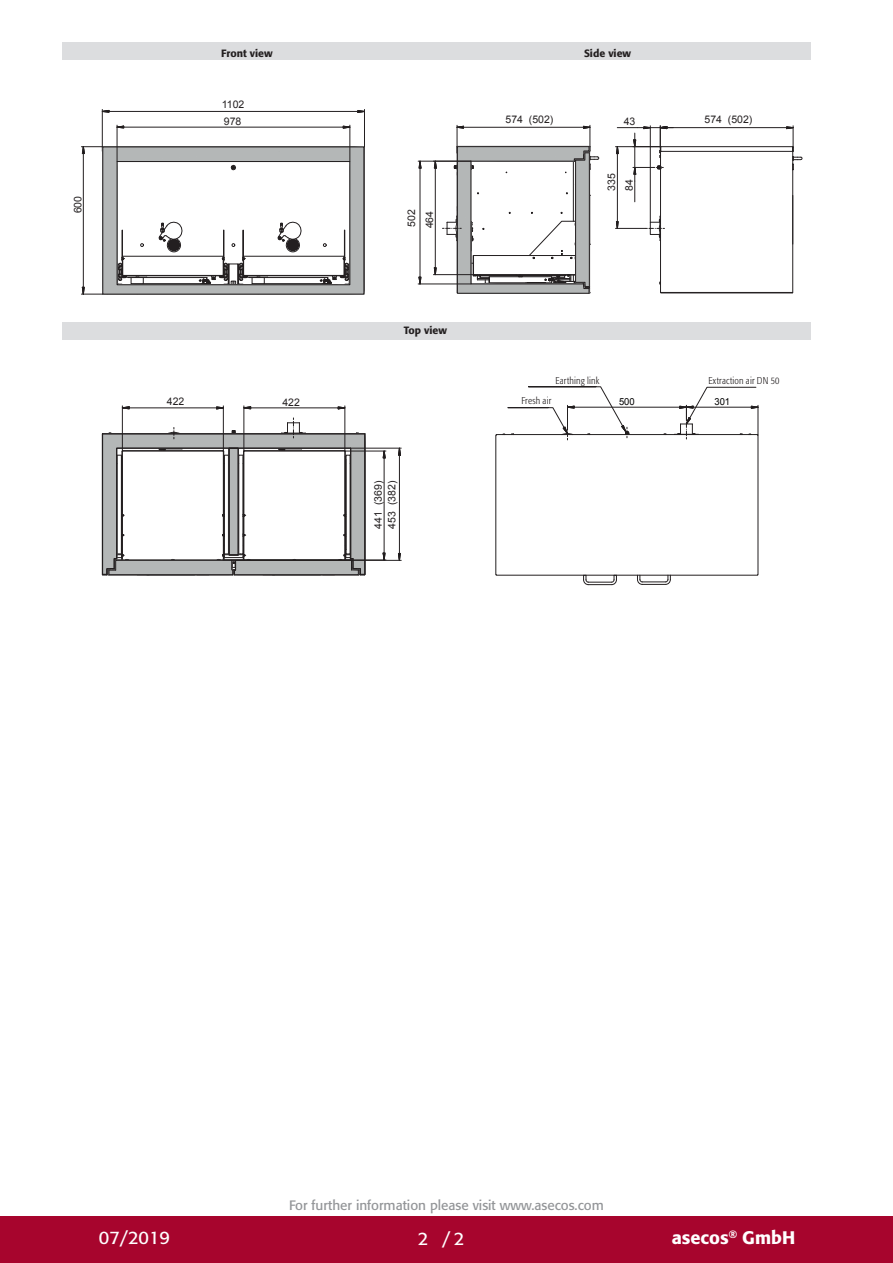
<style>
.page{position:relative;width:893px;height:1263px;background:#fff}
.page>*{position:absolute;margin:0;border:0;box-sizing:border-box;transform-origin:0 0}
.t1{font:500 18px "Formata Pro";color:#fff}
.t2{font:18px "Formata Pro";color:#fff}
.CB_AF_U4-Fachhaendle{font:13.5px "Formata Pro";color:#939598}
.t3{font:10.5px/18.1px "Arial";color:#231f20}
.t4{font:500 10.5px "Formata Pro";color:#231f20}
.t5{font:300 condensed 9.75px "Formata Pro";letter-spacing:.02em;color:#231f20}
.t6{font:9.75px "Arial";letter-spacing:-.005em;color:#000001}
</style>
<div class="page">
<div style="left:0;top:1216px;width:893px;height:47px;background:#a7052d"></div>
<div style="left:63px;top:43px;width:748px;height:17px;background:#dcdddf"></div>
<div style="left:63px;top:322px;width:748px;height:17px;background:#dcdddf"></div>
<svg style="left:101px;top:110px;width:9px;height:3px"></svg>
<svg style="left:357px;top:110px;width:7px;height:3px"></svg>
<hr style="left:109px;top:111px;width:249px;height:1px;background:#231f20">
<hr style="left:102px;top:109px;width:1px;height:38px;background:#231f20">
<hr style="left:364px;top:109px;width:1px;height:38px;background:#231f20">
<svg style="left:81px;top:141px;width:284px;height:154px"></svg>
<svg style="left:116px;top:125px;width:9px;height:4px"></svg>
<svg style="left:342px;top:125px;width:9px;height:4px"></svg>
<hr style="left:124px;top:127px;width:219px;height:1px;background:#231f20">
<hr style="left:117px;top:125px;width:1px;height:37px;background:#231f20">
<hr style="left:349px;top:125px;width:1px;height:37px;background:#231f20">
<svg style="left:418px;top:160px;width:4px;height:19px"></svg>
<svg style="left:418px;top:276px;width:4px;height:8px"></svg>
<hr style="left:420px;top:168px;width:1px;height:109px;background:#231f20">
<hr style="left:418px;top:161px;width:53px;height:1px;background:#231f20">
<hr style="left:418px;top:284px;width:53px;height:1px;background:#231f20">
<svg style="left:433px;top:125px;width:167px;height:169px"></svg>
<svg style="left:398px;top:447px;width:3px;height:19px"></svg>
<svg style="left:398px;top:553px;width:3px;height:7px"></svg>
<hr style="left:399px;top:455px;width:1px;height:98px;background:#231f20">
<hr style="left:351px;top:448px;width:50px;height:1px;background:#231f20">
<hr style="left:231px;top:560px;width:170px;height:1px;background:#231f20">
<svg style="left:101px;top:405px;width:290px;height:171px"></svg>
<svg style="left:616px;top:126px;width:187px;height:168px"></svg>
<hr style="left:617px;top:154px;width:1px;height:68px;background:#231f20">
<hr style="left:615px;top:228px;width:31px;height:1px;background:#231f20">
<hr style="left:615px;top:146px;width:46px;height:1px;background:#231f20">
<div style="left:496px;top:434px;width:262px;height:1px;border:1px solid #231f20"></div>
<svg style="left:583px;top:575px;width:34px;height:10px"></svg>
<svg style="left:637px;top:575px;width:34px;height:10px"></svg>
<hr style="left:574px;top:407px;width:106px;height:1px;background:#231f20">
<svg style="left:502px;top:386px;width:130px;height:54px"></svg>
<svg style="left:674px;top:386px;width:85px;height:53px"></svg>
<p class="t3" style="left:69px;top:213px;width:19px;rotate:-90deg">600</p>
<p class="t4" style="left:221px;top:46px;width:53px">Front view</p>
<p class="t4" style="left:584px;top:46px;width:49px">Side view</p>
<p class="t3" style="left:222px;top:96px;width:24px;line-height:16.8px">1102<br>978</p>
<p class="t3" style="left:167px;top:393px;width:19px">422</p>
<p class="t3" style="left:282px;top:393px;width:19px">422</p>
<p class="t3" style="left:402px;top:228px;width:21px;rotate:-90deg">502<br>464</p>
<p class="t4" style="left:404px;top:323px;width:45px">Top view</p>
<p class="t3" style="left:372px;top:529px;width:49px;line-height:13.5px;rotate:-90deg">441 (369)<br>453 (382)</p>
<p class="t3" style="left:506px;top:110px;width:49px">574 (502)</p>
<p class="t3" style="left:624px;top:112px;width:13px">43</p>
<p class="t3" style="left:704px;top:111px;width:49px">574 (502)</p>
<p class="t3" style="left:603px;top:191px;width:19px;line-height:17.7px;rotate:-90deg">335<br>84</p>
<p class="t5" style="left:555px;top:375px;width:45px">Earthing link</p>
<p class="t5" style="left:708px;top:375px;width:73px">Extraction air DN 50</p>
<p class="t5" style="left:521px;top:394px;width:32px">Fresh air</p>
<p class="t6" style="left:619px;top:395px;width:17px">500</p>
<p class="t6" style="left:714px;top:395px;width:17px">301</p>
<p class="CB_AF_U4-Fachhaendle" style="left:289px;top:1196px;width:316px">For further information please visit www.asecos.com</p>
<p class="t2" style="left:99px;top:1225px;width:73px">07/2019</p>
<p class="t2" style="left:418px;top:1227px;width:12px">2</p>
<p class="t2" style="left:442px;top:1227px;width:23px">/2</p>
<h1 class="t1" style="left:672px;top:1225px;width:125px">asecos<sup>®</sup> GmbH</h1>
</div>
